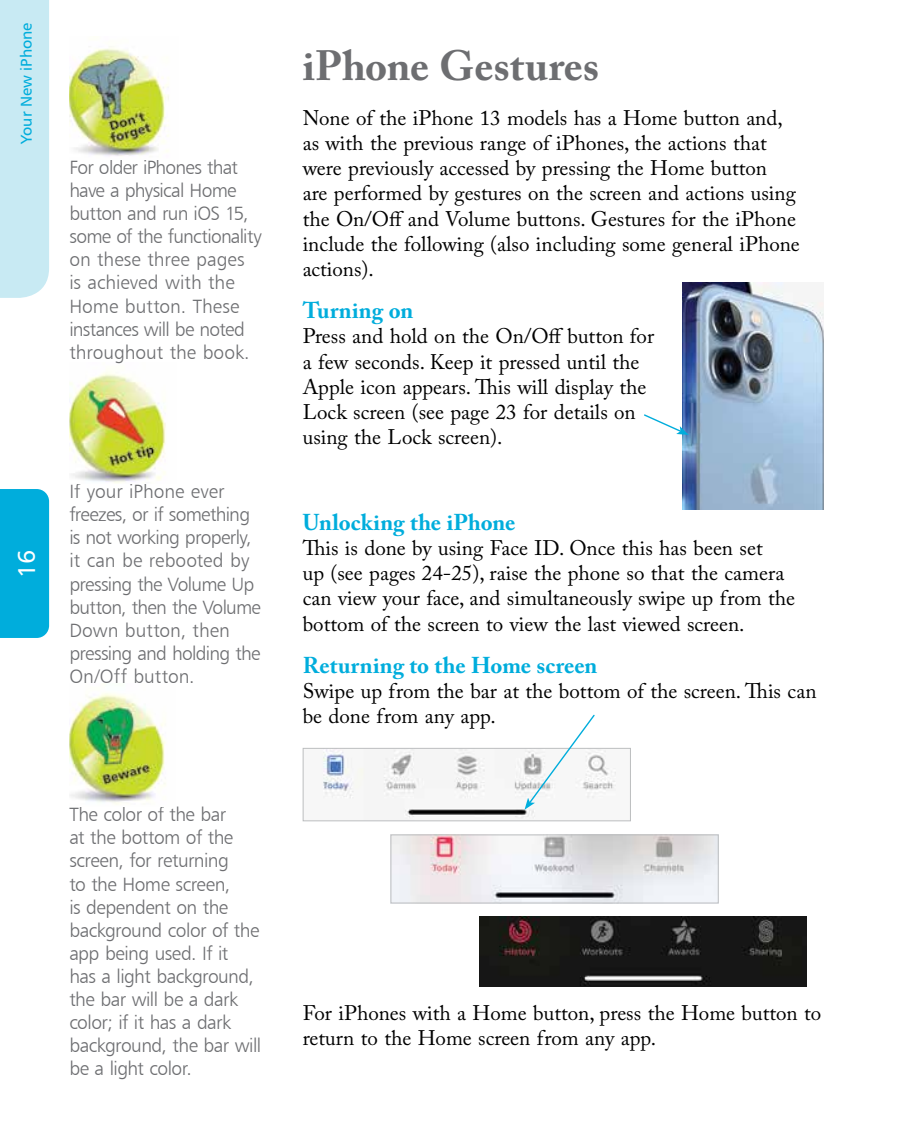
<style>
.page{position:relative;width:923px;height:1127px;background:#fff}
.page>*{position:absolute;margin:0;border:0;box-sizing:border-box;transform-origin:0 0}
.t1{font:700 42px "Adobe Caslon Pro";color:#6d6e71}
.t2{font:24.5px "Humanist 777 BT Roman B";color:#fff}
.t3{font:700 22.75px "Adobe Caslon Pro";color:#00addc}
.t4{font:21px/25.2px "Adobe Caslon Pro";color:#000}
.t5{font:19.25px/23.1px "Humanist 777 BT Light B";letter-spacing:-.03em;color:#6d6e71}
.t6{font:15.75px "Humanist 777 BT Roman B";color:#00addc}
</style>
<div class="page">
<div style="left:0;top:489px;width:49px;height:148px;background:#00addc"></div>
<div style="left:0;top:0;width:49px;height:298px;background:#c8eaf3"></div>
<img style="left:683px;top:283px;width:140px;height:227px">
<img style="left:69px;top:371px;width:97px;height:112px">
<svg style="left:644px;top:413px;width:45px;height:22px"></svg>
<img style="left:322px;top:749px;width:294px;height:70px">
<div style="left:303px;top:747px;width:328px;height:74px;border:1px solid #bcbec0"></div>
<img style="left:392px;top:836px;width:324px;height:65px">
<div style="left:390px;top:834px;width:328px;height:69px;border:1px solid #bcbec0"></div>
<img style="left:479px;top:916px;width:327px;height:70px">
<svg style="left:524px;top:714px;width:72px;height:95px"></svg>
<img style="left:69px;top:693px;width:97px;height:112px">
<img style="left:69px;top:46px;width:100px;height:110px">
<p class="t6" style="left:17px;top:143px;width:122px;rotate:-90deg">Your New iPhone</p>
<p class="t5" style="left:69px;top:155px;width:194px">For older iPhones that have a physical Home button and run iOS 15, some of the functionality on these three pages<br>is achieved with the<br>Home button. These instances will be noted throughout the book.</p>
<p class="t2" style="left:12px;top:577px;width:30px;rotate:-90deg">16</p>
<p class="t5" style="left:69px;top:479px;width:193px">If your iPhone ever freezes, or if something is not working properly, it can be rebooted by pressing the Volume Up button, then the Volume<br>Down button, then pressing and holding the<br>On/Off button.</p>
<p class="t5" style="left:69px;top:802px;width:193px">The color of the bar<br>at the bottom of the screen, for returning<br>to the Home screen,<br>is dependent on the background color of the app being used. If it<br>has a light background, the bar will be a dark color; if it has a dark background, the bar will be a light color.</p>
<h1 class="t1" style="left:303px;top:41px;width:298px">iPhone Gestures</h1>
<p class="t4" style="left:303px;top:105px;width:499px">None of the iPhone 13 models has a Home button and, as with the previous range of iPhones, the actions that were previously accessed by pressing the Home button<br>are performed by gestures on the screen and actions using the On/Off and Volume buttons. Gestures for the iPhone include the following (also including some general iPhone actions).</p>
<p class="t3" style="left:303px;top:297px;width:112px">Turning on</p>
<p class="t4" style="left:303px;top:323px;width:353px">Press and hold on the On/Off button for a few seconds. Keep it pressed until the Apple icon appears. This will display the Lock screen (see page 23 for details on using the Lock screen).</p>
<p class="t3" style="left:303px;top:508px;width:214px">Unlocking the iPhone</p>
<p class="t4" style="left:303px;top:535px;width:494px">This is done by using Face ID. Once this has been set<br>up (see pages 24-25), raise the phone so that the camera can view your face, and simultaneously swipe up from the bottom of the screen to view the last viewed screen.</p>
<p class="t3" style="left:303px;top:651px;width:296px">Returning to the Home screen</p>
<p class="t4" style="left:303px;top:678px;width:515px">Swipe up from the bar at the bottom of the screen. This can be done from any app.</p>
<p class="t4" style="left:303px;top:999px;width:520px">For iPhones with a Home button, press the Home button to return to the Home screen from any app.</p>
</div>
